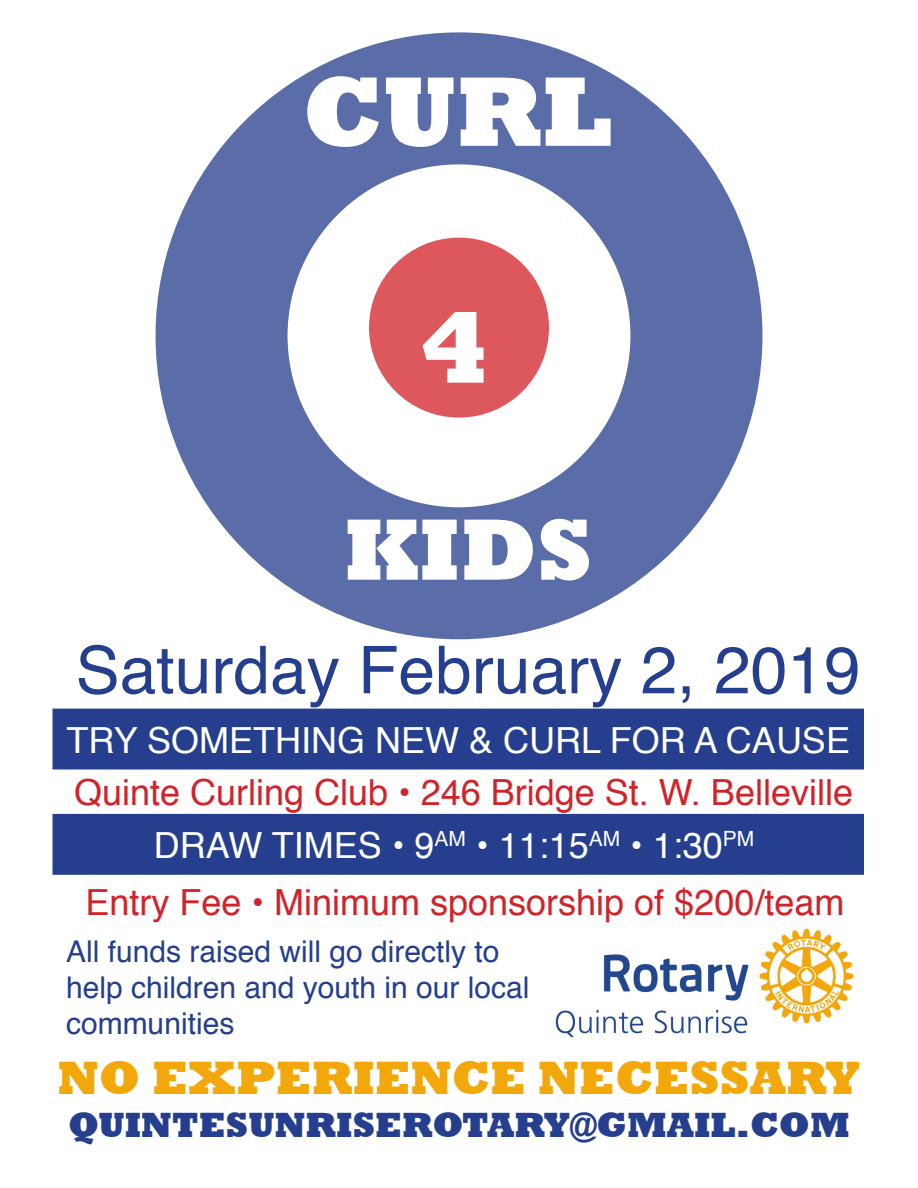
<style>
.page{position:relative;width:918px;height:1188px;background:#fff}
.page>*{position:absolute;margin:0;border:0;box-sizing:border-box;transform-origin:0 0}
.t1{font:800 102px "Rockwell";color:#fff}
.t2{font:800 100.5px "Rockwell";color:#fff}
.t3{font:800 88.5px "Rockwell";color:#fff}
.t4{font:66px "Helvetica";color:#253f8e}
.t5{font:800 48px "Rockwell";color:#f2a80b}
.t6{font:36px/52.9px "Helvetica";color:#d1232a;text-align:center}
.t7{font:800 36px "Rockwell";color:#253f8e}
.t8{font:36px "Helvetica";color:#fff}
.t9{font:30px/36px "Helvetica";color:#253f8e}
.s1{color:#fff}
</style>
<div class="page">
<div style="left:156px;top:32px;width:606px;height:607px;border:132px solid #253f8e;border-radius:50%"></div>
<div style="left:370px;top:238px;width:178px;height:179px;background:#dc585d;border-radius:50%"></div>
<img style="left:555px;top:928px;width:299px;height:110px">
<div style="left:53px;top:815px;width:810px;height:59px;background:#253f8e"></div>
<div style="left:52px;top:814px;width:812px;height:61px;border:2px solid #253f8e"></div>
<div style="left:53px;top:709px;width:810px;height:60px;background:#253f8e"></div>
<div style="left:52px;top:709px;width:812px;height:61px;border:2px solid #253f8e"></div>
<p class="t2" style="left:302px;top:54px;width:311px">CURL</p>
<p class="t1" style="left:419px;top:290px;width:72px">4</p>
<p class="t3" style="left:344px;top:499px;width:250px">KIDS</p>
<p class="t4" style="left:76px;top:619px;width:787px">Saturday February 2, 2019</p>
<p class="t8" style="left:66px;top:712px;width:785px">TRY SOMETHING NEW &amp; CURL FOR A CAUSE</p>
<p class="t6" style="left:74px;top:767px;width:780px">Quinte Curling Club • 246 Bridge St. W. Belleville<br><span class="s1">DRAW TIMES • 9</span><sup>AM</sup> <span class="s1">• 11:15</span><sup>AM</sup> <span class="s1">• 1:30</span><sup>PM</sup></p>
<p class="t6" style="left:86px;top:877px;width:760px">Entry Fee • Minimum sponsorship of $200/team</p>
<p class="t9" style="left:66px;top:934px;width:465px">All funds raised will go directly to help children and youth in our local communities</p>
<p class="t5" style="left:58px;top:1050px;width:804px">NO EXPERIENCE NECESSARY</p>
<p class="t7" style="left:68px;top:1104px;width:783px">QUINTESUNRISEROTARY@GMAIL.COM</p>
</div>
